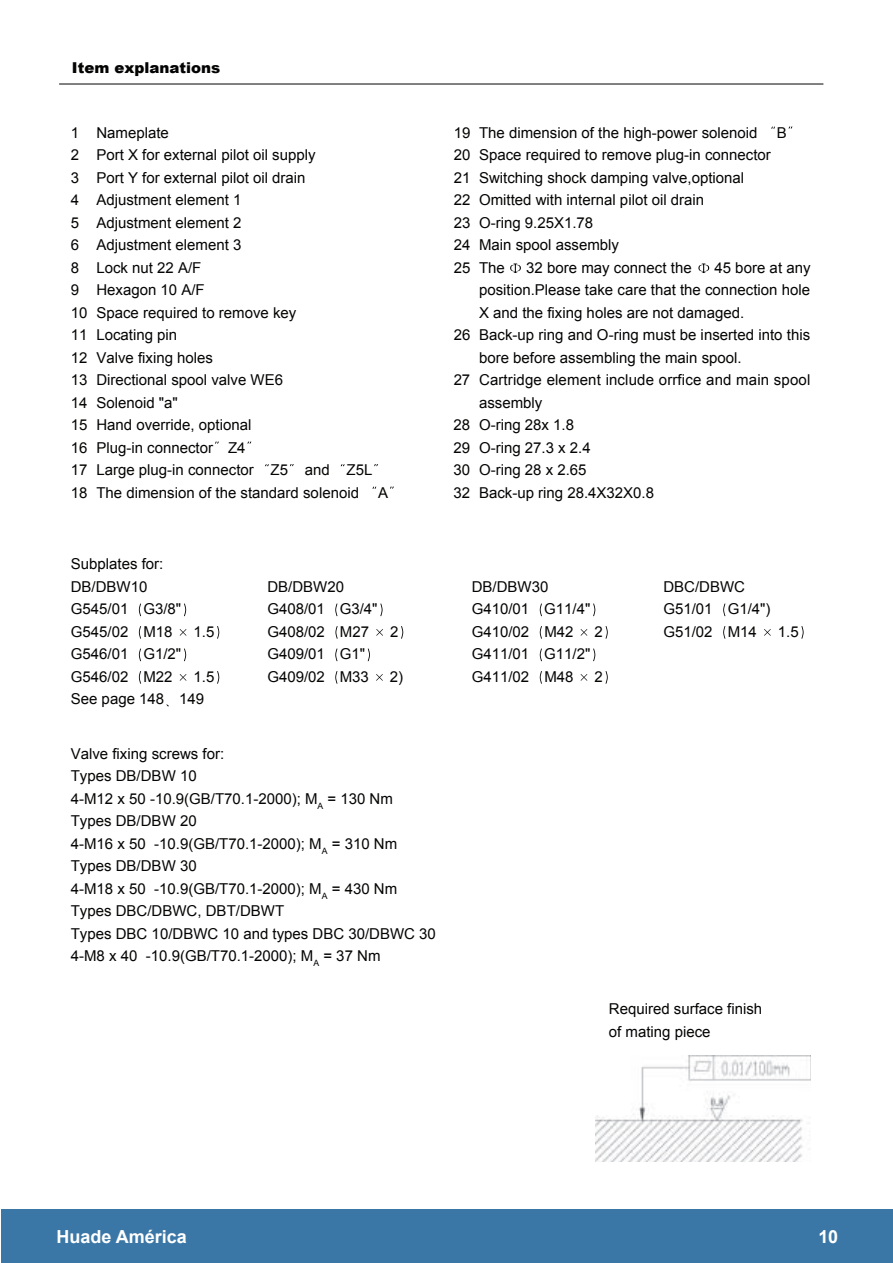
<style>
.page{position:relative;width:893px;height:1263px;background:#fff}
.page>*{position:absolute;margin:0;border:0;box-sizing:border-box;transform-origin:0 0}
.t1{font:700 18px "Arial";color:#fff}
.t2{font:15px/22.5px "Arial";color:#040503}
.t3{font:900 15px "Arial";color:#040503}
</style>
<div class="page">
<div style="left:1px;top:1209px;width:891px;height:53px;background:#3b77a6"></div>
<img style="left:596px;top:1056px;width:215px;height:105px">
<hr style="left:59px;top:84px;width:764px;height:1px;background:#040503">
<svg style="left:139px;top:604px;width:2px;height:12px"></svg>
<svg style="left:184px;top:604px;width:2px;height:12px"></svg>
<svg style="left:139px;top:626px;width:2px;height:13px"></svg>
<svg style="left:180px;top:629px;width:6px;height:7px"></svg>
<svg style="left:217px;top:626px;width:2px;height:13px"></svg>
<svg style="left:139px;top:649px;width:2px;height:12px"></svg>
<svg style="left:184px;top:649px;width:2px;height:12px"></svg>
<svg style="left:139px;top:671px;width:2px;height:13px"></svg>
<svg style="left:180px;top:674px;width:6px;height:7px"></svg>
<svg style="left:217px;top:671px;width:2px;height:13px"></svg>
<svg style="left:335px;top:604px;width:3px;height:12px"></svg>
<svg style="left:380px;top:604px;width:3px;height:12px"></svg>
<svg style="left:335px;top:626px;width:3px;height:13px"></svg>
<svg style="left:376px;top:629px;width:7px;height:7px"></svg>
<svg style="left:401px;top:626px;width:2px;height:13px"></svg>
<svg style="left:335px;top:649px;width:3px;height:12px"></svg>
<svg style="left:368px;top:649px;width:2px;height:12px"></svg>
<svg style="left:335px;top:671px;width:3px;height:13px"></svg>
<svg style="left:376px;top:674px;width:7px;height:7px"></svg>
<svg style="left:540px;top:604px;width:2px;height:12px"></svg>
<svg style="left:593px;top:604px;width:2px;height:12px"></svg>
<svg style="left:540px;top:626px;width:2px;height:13px"></svg>
<svg style="left:581px;top:629px;width:6px;height:7px"></svg>
<svg style="left:605px;top:626px;width:3px;height:13px"></svg>
<svg style="left:540px;top:649px;width:2px;height:12px"></svg>
<svg style="left:593px;top:649px;width:2px;height:12px"></svg>
<svg style="left:540px;top:671px;width:2px;height:13px"></svg>
<svg style="left:581px;top:674px;width:6px;height:7px"></svg>
<svg style="left:605px;top:671px;width:3px;height:13px"></svg>
<svg style="left:723px;top:604px;width:2px;height:12px"></svg>
<svg style="left:723px;top:626px;width:2px;height:13px"></svg>
<svg style="left:764px;top:629px;width:7px;height:7px"></svg>
<svg style="left:801px;top:626px;width:3px;height:13px"></svg>
<svg style="left:510px;top:263px;width:11px;height:10px"></svg>
<svg style="left:698px;top:263px;width:11px;height:10px"></svg>
<p class="t3" style="left:72px;top:57px;width:150px">Item explanations</p>
<p class="t2" style="left:71px;top:121px;width:303px">1 Nameplate<br>2 Port X for external pilot oil supply<br>3 Port Y for external pilot oil drain<br>4 Adjustment element 1<br>5 Adjustment element 2<br>6 Adjustment element 3<br>8 Lock nut 22 A/F<br>9 Hexagon 10 A/F<br>10 Space required to remove key<br>11 Locating pin<br>12 Valve fixing holes<br>13 Directional spool valve WE6<br>14 Solenoid "a"<br>15 Hand override, optional<br>16 Plug-in connector Z4<br>17 Large plug-in connector Z5 and Z5L<br>18 The dimension of the standard solenoid</p>
<p class="t2" style="left:378px;top:481px;width:12px">A</p>
<p class="t2" style="left:454px;top:121px;width:305px">19 The dimension of the high-power solenoid</p>
<p class="t2" style="left:777px;top:121px;width:12px">B</p>
<p class="t2" style="left:454px;top:144px;width:319px">20 Space required to remove plug-in connector<br>21 Switching shock damping valve,optional<br>22 Omitted with internal pilot oil drain<br>23 O-ring 9.25X1.78<br>24 Main spool assembly<br>25 The</p>
<p class="t2" style="left:526px;top:256px;width:167px">32 bore may connect the</p>
<p class="t2" style="left:714px;top:256px;width:98px">45 bore at any</p>
<p class="t2" style="left:479px;top:279px;width:333px">position.Please take care that the connection hole</p>
<p class="t2" style="left:479px;top:301px;width:267px">X and the fixing holes are not damaged.</p>
<p class="t2" style="left:454px;top:324px;width:358px">26 Back-up ring and O-ring must be inserted into this</p>
<p class="t2" style="left:479px;top:346px;width:264px">bore before assembling the main spool.</p>
<p class="t2" style="left:454px;top:369px;width:358px">27 Cartridge element include orrfice and main spool</p>
<p class="t2" style="left:479px;top:391px;width:65px">assembly</p>
<p class="t2" style="left:454px;top:414px;width:122px">28 O-ring 28x 1.8</p>
<p class="t2" style="left:454px;top:436px;width:139px">29 O-ring 27.3 x 2.4</p>
<p class="t2" style="left:454px;top:459px;width:134px">30 O-ring 28 x 2.65</p>
<p class="t2" style="left:454px;top:481px;width:202px">32 Back-up ring 28.4X32X0.8</p>
<p class="t2" style="left:71px;top:553px;width:112px">Subplates for:<br>DB/DBW10<br>G545/01 G3/8"<br>G545/02 M18</p>
<p class="t2" style="left:194px;top:620px;width:22px">1.5</p>
<p class="t2" style="left:267px;top:575px;width:112px">DB/DBW20<br>G408/01 G3/4"<br>G408/02 M27</p>
<p class="t2" style="left:390px;top:620px;width:10px">2</p>
<p class="t2" style="left:472px;top:575px;width:120px">DB/DBW30<br>G410/01 G11/4"<br>G410/02 M42</p>
<p class="t2" style="left:594px;top:620px;width:10px">2</p>
<p class="t2" style="left:663px;top:575px;width:109px">DBC/DBWC<br>G51/01 G1/4")<br>G51/02 M14</p>
<p class="t2" style="left:778px;top:620px;width:22px">1.5</p>
<p class="t2" style="left:71px;top:643px;width:112px">G546/01 G1/2"<br>G546/02 M22</p>
<p class="t2" style="left:71px;top:665px;width:145px;text-indent:123px">1.5<br>See page 148 149</p>
<p class="t2" style="left:267px;top:643px;width:103px">G409/01 G1"<br>G409/02 M33</p>
<p class="t2" style="left:390px;top:665px;width:15px">2)</p>
<p class="t2" style="left:472px;top:643px;width:120px">G411/01 G11/2"<br>G411/02 M48</p>
<p class="t2" style="left:594px;top:665px;width:10px">2</p>
<p class="t2" style="left:71px;top:742px;width:367px">Valve fixing screws for:<br>Types DB/DBW 10<br>4-M12 x 50 -10.9(GB/T70.1-2000); M<sub>A</sub> = 130 Nm<br>Types DB/DBW 20<br>4-M16 x 50 -10.9(GB/T70.1-2000); M<sub>A</sub> = 310 Nm<br>Types DB/DBW 30<br>4-M18 x 50 -10.9(GB/T70.1-2000); M<sub>A</sub> = 430 Nm<br>Types DBC/DBWC, DBT/DBWT<br>Types DBC 10/DBWC 10 and types DBC 30/DBWC 30<br>4-M8 x 40 -10.9(GB/T70.1-2000); M<sub>A</sub> = 37 Nm</p>
<p class="t2" style="left:609px;top:998px;width:155px">Required surface finish of mating piece</p>
<p class="t1" style="left:56px;top:1225px;width:132px">Huade América</p>
<p class="t1" style="left:818px;top:1225px;width:21px">10</p>
</div>
